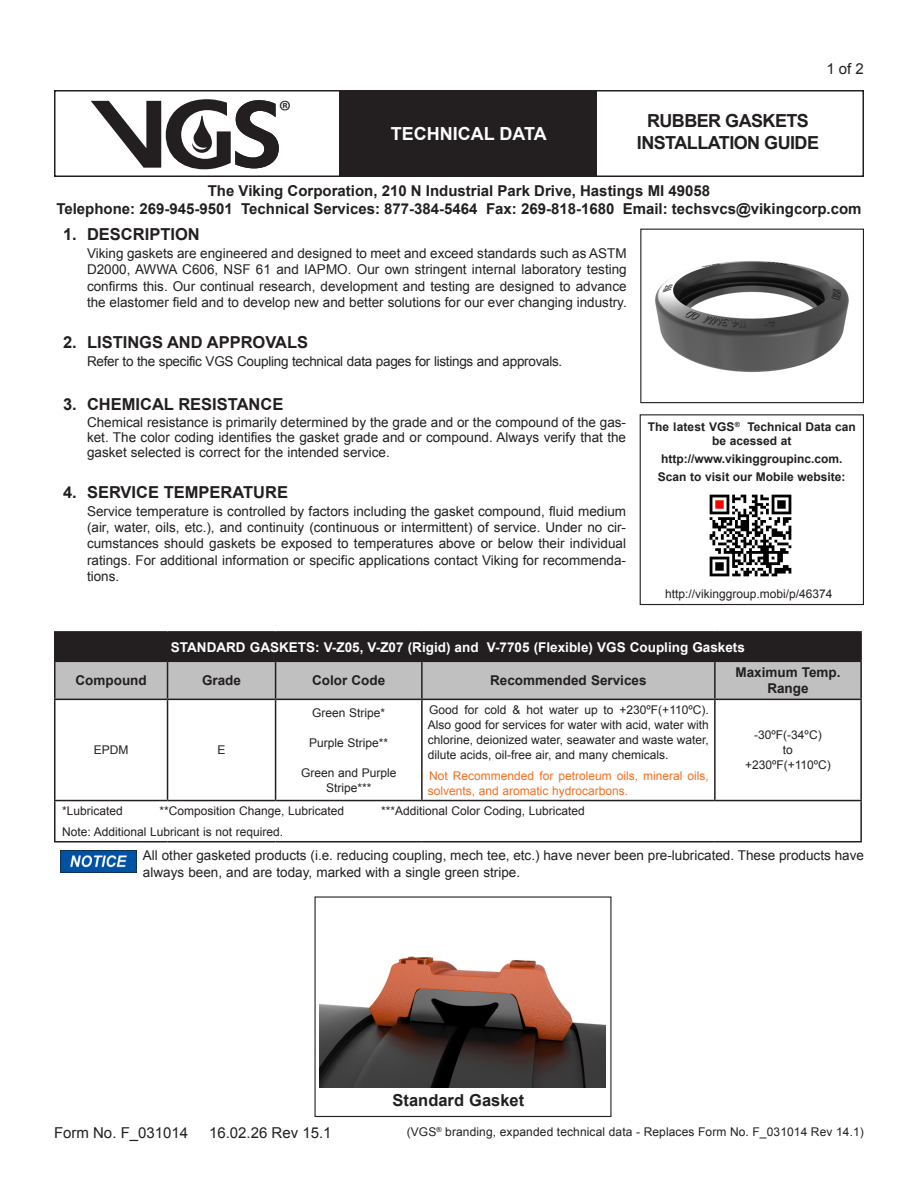
<style>
.page{position:relative;width:918px;height:1188px;background:#fff}
.page>*{position:absolute;margin:0;border:0;box-sizing:border-box;transform-origin:0 0}
.t1{font:29.7px "Myriad Pro";color:#231f20}
.Product_Description{font:700 18px "Arial";letter-spacing:-.03em;color:#231f20}
.Black_Header{font:700 18px "Arial";color:#fff}
.NUM_SECTION-Heading{font:700 16.5px "Arial";color:#231f20}
.Center_-_Bold{font:700 16.5px "Arial";color:#231f20}
.Viking{font:700 15px "Arial";color:#231f20}
.Left_Date{font:15px "Arial";color:#231f20}
.Right_Date{font:15px "Arial";color:#231f20}
.Body_Text{font:13.5px/16.2px "Arial";color:#231f20;text-align:justify}
.Body_Text-2{font:13.5px "Arial";letter-spacing:-.02em;color:#231f20}
.Table_Text_Bold_Whit{font:700 13.5px "Arial";color:#fff}
.Center_-_Bold-2{font:700 13.5px/16.2px "Arial";color:#231f20;text-align:center}
.Body_Text_2{font:12px/15px "Arial";color:#231f20;text-align:justify}
.Web_Site{font:700 12px/14.4px "Arial";color:#231f20;text-align:center}
.Center{font:12px/15px "Arial";color:#231f20;text-align:center}
.Body_Text_2-2{font:12px/15px "Arial";color:#f36f21}
.Right_Page_Number{font:12px "Arial";letter-spacing:.01em;color:#231f20}
.Technical_Data{font:12px "Arial";color:#231f20}
</style>
<div class="page">
<div style="left:54px;top:90px;width:810px;height:87px;border:2px solid #231f20"></div>
<div style="left:340px;top:91px;width:257px;height:85px;background:#231f20"></div>
<svg style="left:91px;top:99px;width:188px;height:70px"></svg>
<div style="left:640px;top:229px;width:224px;height:174px;border:1px solid #231f20"></div>
<img style="left:655px;top:261px;width:194px;height:111px">
<img style="left:61px;top:851px;width:75px;height:21px">
<div style="left:55px;top:632px;width:806px;height:29px;background:#231f20"></div>
<div style="left:56px;top:662px;width:804px;height:37px;background:#c0c0c0"></div>
<hr style="left:54px;top:631px;width:114px;height:2px;background:#231f20">
<hr style="left:54px;top:633px;width:2px;height:28px;background:#231f20">
<hr style="left:168px;top:631px;width:108px;height:2px;background:#231f20">
<hr style="left:276px;top:631px;width:146px;height:2px;background:#231f20">
<hr style="left:422px;top:631px;width:293px;height:2px;background:#231f20">
<hr style="left:715px;top:631px;width:147px;height:2px;background:#231f20">
<hr style="left:860px;top:633px;width:2px;height:28px;background:#231f20">
<hr style="left:54px;top:661px;width:114px;height:1px;background:#231f20">
<hr style="left:54px;top:662px;width:2px;height:37px;background:#231f20">
<hr style="left:168px;top:661px;width:108px;height:1px;background:#231f20">
<hr style="left:167px;top:662px;width:1px;height:37px;background:#231f20">
<hr style="left:276px;top:661px;width:146px;height:1px;background:#231f20">
<hr style="left:275px;top:662px;width:1px;height:37px;background:#231f20">
<hr style="left:422px;top:661px;width:293px;height:1px;background:#231f20">
<hr style="left:421px;top:662px;width:2px;height:37px;background:#231f20">
<hr style="left:715px;top:661px;width:147px;height:1px;background:#231f20">
<hr style="left:714px;top:662px;width:2px;height:37px;background:#231f20">
<hr style="left:860px;top:662px;width:2px;height:37px;background:#231f20">
<hr style="left:54px;top:699px;width:114px;height:1px;background:#231f20">
<hr style="left:54px;top:700px;width:2px;height:100px;background:#231f20">
<hr style="left:168px;top:699px;width:108px;height:1px;background:#231f20">
<hr style="left:167px;top:700px;width:1px;height:100px;background:#231f20">
<hr style="left:276px;top:699px;width:146px;height:1px;background:#231f20">
<hr style="left:275px;top:700px;width:1px;height:100px;background:#231f20">
<hr style="left:422px;top:699px;width:293px;height:1px;background:#231f20">
<hr style="left:421px;top:700px;width:2px;height:100px;background:#231f20">
<hr style="left:715px;top:699px;width:147px;height:1px;background:#231f20">
<hr style="left:714px;top:700px;width:2px;height:100px;background:#231f20">
<hr style="left:860px;top:700px;width:2px;height:100px;background:#231f20">
<hr style="left:54px;top:800px;width:114px;height:1px;background:#231f20">
<hr style="left:54px;top:801px;width:2px;height:40px;background:#231f20">
<hr style="left:168px;top:800px;width:108px;height:1px;background:#231f20">
<hr style="left:276px;top:800px;width:146px;height:1px;background:#231f20">
<hr style="left:422px;top:800px;width:293px;height:1px;background:#231f20">
<hr style="left:715px;top:800px;width:147px;height:1px;background:#231f20">
<hr style="left:860px;top:801px;width:2px;height:40px;background:#231f20">
<hr style="left:54px;top:841px;width:114px;height:1px;background:#231f20">
<hr style="left:168px;top:841px;width:108px;height:1px;background:#231f20">
<hr style="left:276px;top:841px;width:146px;height:1px;background:#231f20">
<hr style="left:422px;top:841px;width:293px;height:1px;background:#231f20">
<hr style="left:715px;top:841px;width:147px;height:1px;background:#231f20">
<img style="left:320px;top:956px;width:286px;height:132px">
<div style="left:640px;top:414px;width:224px;height:191px;border:1px solid #231f20"></div>
<img style="left:709px;top:494px;width:83px;height:83px">
<h1 class="t1" style="left:279px;top:93px;width:14px">®</h1>
<p class="Black_Header" style="left:391px;top:121px;width:157px">TECHNICAL DATA</p>
<p class="Right_Date" style="left:826px;top:59px;width:39px">1 of 2</p>
<p class="Product_Description" style="left:647px;top:109px;width:163px">RUBBER GASKETS</p>
<p class="Product_Description" style="left:637px;top:130px;width:184px">INSTALLATION GUIDE</p>
<p class="Viking" style="left:208px;top:181px;width:504px">The Viking Corporation, 210 N Industrial Park Drive, Hastings MI 49058</p>
<p class="Viking" style="left:56px;top:199px;width:807px">Telephone: 269-945-9501 Technical Services: 877-384-5464 Fax: 269-818-1680 Email: techsvcs@vikingcorp.com</p>
<p class="NUM_SECTION-Heading" style="left:63px;top:224px;width:138px">1. DESCRIPTION</p>
<p class="Body_Text" style="left:87px;top:246px;width:541px">Viking gaskets are engineered and designed to meet and exceed standards such as ASTM D2000, AWWA C606, NSF 61 and IAPMO. Our own stringent internal laboratory testing confirms this. Our continual research, development and testing are designed to advance the elastomer field and to develop new and better solutions for our ever changing industry.</p>
<p class="NUM_SECTION-Heading" style="left:63px;top:331px;width:247px">2. LISTINGS AND APPROVALS</p>
<p class="Body_Text-2" style="left:87px;top:352px;width:477px">Refer to the specific VGS Coupling technical data pages for listings and approvals.</p>
<p class="NUM_SECTION-Heading" style="left:63px;top:394px;width:222px">3. CHEMICAL RESISTANCE</p>
<p class="Body_Text" style="left:87px;top:415px;width:541px;line-height:15px">Chemical resistance is primarily determined by the grade and or the compound of the gas&shy;ket. The color coding identifies the gasket grade and or compound. Always verify that the gasket selected is correct for the intended service.</p>
<p class="NUM_SECTION-Heading" style="left:63px;top:481px;width:227px">4. SERVICE TEMPERATURE</p>
<p class="Body_Text" style="left:87px;top:503px;width:541px">Service temperature is controlled by factors including the gasket compound, fluid medium (air, water, oils, etc.), and continuity (continuous or intermittent) of service. Under no cir&shy;cumstances should gaskets be exposed to temperatures above or below their individual ratings. For additional information or specific applications contact Viking for recommenda&shy;tions.</p>
<p class="Web_Site" style="left:648px;top:420px;width:210px">The latest VGS<sup>®</sup> Technical Data can be acessed at</p>
<p class="Web_Site" style="left:661px;top:452px;width:183px">http://www.vikinggroupinc.com.</p>
<p class="Web_Site" style="left:658px;top:470px;width:189px">Scan to visit our Mobile website:</p>
<p class="Technical_Data" style="left:665px;top:586px;width:169px">http://vikinggroup.mobi/p/46374</p>
<p class="Table_Text_Bold_Whit" style="left:171px;top:638px;width:575px">STANDARD GASKETS: V-Z05, V-Z07 (Rigid) and V-7705 (Flexible) VGS Coupling Gaskets</p>
<p class="Center_-_Bold-2" style="left:76px;top:673px;width:73px">Compound</p>
<p class="Center_-_Bold-2" style="left:202px;top:673px;width:41px">Grade</p>
<p class="Center_-_Bold-2" style="left:312px;top:673px;width:75px">Color Code</p>
<p class="Center_-_Bold-2" style="left:490px;top:673px;width:158px">Recommended Services</p>
<p class="Center_-_Bold-2" style="left:735px;top:665px;width:107px">Maximum Temp.<br>Range</p>
<p class="Center" style="left:94px;top:743px;width:36px">EPDM</p>
<p class="Center" style="left:218px;top:743px;width:10px">E</p>
<p class="Center" style="left:312px;top:705px;width:75px">Green Stripe*</p>
<p class="Center" style="left:309px;top:735px;width:81px">Purple Stripe**</p>
<p class="Center" style="left:301px;top:765px;width:97px">Green and Purple<br>Stripe***</p>
<p class="Body_Text_2" style="left:428px;top:703px;width:282px">Good for cold &amp; hot water up to +230ºF(+110ºC).<br>Also good for services for water with acid, water with chlorine, deionized water, seawater and waste water, dilute acids, oil-free air, and many chemicals.</p>
<p class="Body_Text_2-2" style="left:428px;top:768px;width:282px">Not Recommended for petroleum oils, mineral oils, solvents, and aromatic hydrocarbons.</p>
<p class="Body_Text_2" style="left:62px;top:804px;width:62px">*Lubricated</p>
<p class="Body_Text_2" style="left:160px;top:804px;width:186px">**Composition Change, Lubricated</p>
<p class="Body_Text_2" style="left:381px;top:804px;width:205px">***Additional Color Coding, Lubricated</p>
<p class="Body_Text_2" style="left:62px;top:824px;width:223px">Note: Additional Lubricant is not required.</p>
<p class="Center" style="left:754px;top:728px;width:69px">-30ºF(-34ºC)</p>
<p class="Center" style="left:783px;top:743px;width:12px">to</p>
<p class="Center" style="left:745px;top:758px;width:87px">+230ºF(+110ºC)</p>
<p class="Body_Text" style="left:143px;top:848px;width:723px">All other gasketed products (i.e. reducing coupling, mech tee, etc.) have never been pre-lubricated. These products have always been, and are today, marked with a single green stripe.</p>
<p class="Left_Date" style="left:54px;top:1123px;width:136px">Form No. F_031014</p>
<p class="Left_Date" style="left:209px;top:1123px;width:124px">16.02.26 Rev 15.1</p>
<p class="Center_-_Bold" style="left:393px;top:1089px;width:133px">Standard Gasket</p>
<p class="Right_Page_Number" style="left:407px;top:1124px;width:459px">(VGS<sup>®</sup> branding, expanded technical data - Replaces Form No. F_031014 Rev 14.1)</p>
</div>
